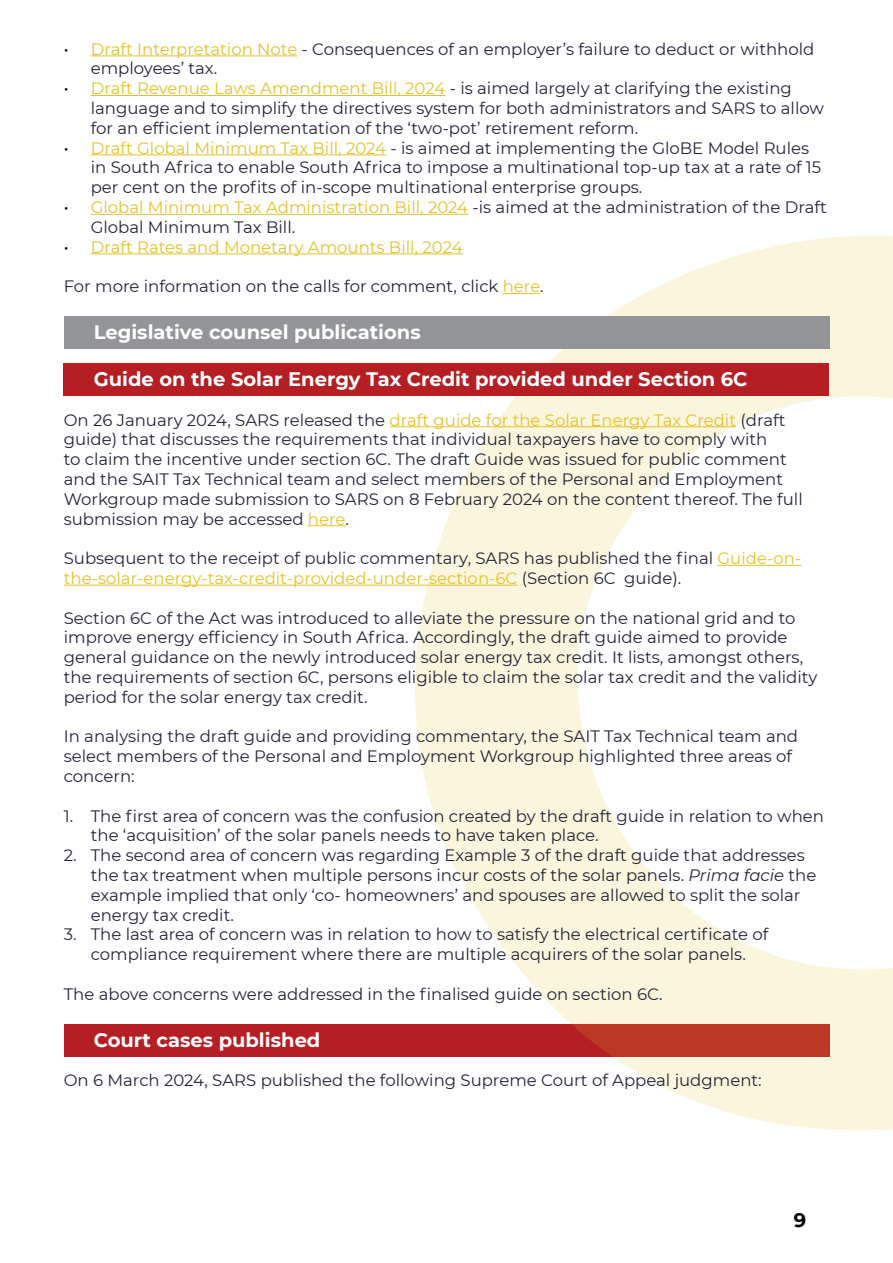
<style>
.page{position:relative;width:893px;height:1263px;background:#fff}
.page>*{position:absolute;margin:0;border:0;box-sizing:border-box;transform-origin:0 0}
.t1{font:700 19.5px "Montserrat";color:#fff}
.t2{font:700 19.5px "Montserrat";color:#000}
.t3{font:16.5px/19.8px "Montserrat";color:#232537}
.t4{font:16.5px "Montserrat";color:#e4c22b}
.s1{color:#000}
.s2{color:#e4c22b}
.s3{font-style:italic}
</style>
<div class="page">
<div style="left:64px;top:1024px;width:765px;height:32px;background:#b51f24"></div>
<svg style="left:401px;top:235px;width:492px;height:896px"></svg>
<div style="left:64px;top:364px;width:765px;height:32px;background:#b51f24"></div>
<div style="left:64px;top:316px;width:765px;height:32px;background:#939598"></div>
<hr style="left:91px;top:55px;width:206px;height:1px;background:#e4c22b">
<hr style="left:91px;top:95px;width:354px;height:1px;background:#e4c22b">
<hr style="left:91px;top:154px;width:295px;height:1px;background:#e4c22b">
<hr style="left:91px;top:214px;width:377px;height:1px;background:#e4c22b">
<hr style="left:91px;top:253px;width:372px;height:1px;background:#e4c22b">
<hr style="left:503px;top:293px;width:37px;height:1px;background:#e4c22b">
<hr style="left:390px;top:426px;width:346px;height:1px;background:#e4c22b">
<hr style="left:308px;top:525px;width:37px;height:1px;background:#e4c22b">
<hr style="left:717px;top:565px;width:84px;height:1px;background:#e4c22b">
<hr style="left:64px;top:585px;width:453px;height:1px;background:#e4c22b">
<p class="t3" style="left:91px;top:38px;width:725px;text-indent:-27px"><span class="s1">•</span> <span class="s2">Draft Interpretation Note</span> - Consequences of an employer’s failure to deduct or withhold employees’ tax.</p>
<p class="t3" style="left:91px;top:78px;width:735px;text-indent:-27px"><span class="s1">•</span> <span class="s2">Draft Revenue Laws Amendment Bill, 2024</span> - is aimed largely at clarifying the existing language and to simplify the directives system for both administrators and SARS to allow for an efficient implementation of the ‘two-pot’ retirement reform.</p>
<p class="t3" style="left:91px;top:137px;width:732px;text-indent:-27px"><span class="s1">•</span> <span class="s2">Draft Global Minimum Tax Bill, 2024</span> - is aimed at implementing the GloBE Model Rules in South Africa to enable South Africa to impose a multinational top-up tax at a rate of 15 per cent on the profits of in-scope multinational enterprise groups.</p>
<p class="t3" style="left:91px;top:197px;width:738px;text-indent:-27px"><span class="s1">•</span> <span class="s2">Global Minimum Tax Administration Bill, 2024</span> -is aimed at the administration of the Draft<br>Global Minimum Tax Bill.</p>
<p class="t4" style="left:64px;top:235px;width:400px"><span class="s1">•</span> Draft Rates and Monetary Amounts Bill, 2024</p>
<p class="t3" style="left:64px;top:276px;width:481px">For more information on the calls for comment, click <span class="s2">here</span>.</p>
<p class="t1" style="left:94px;top:318px;width:328px">Legislative counsel publications</p>
<p class="t1" style="left:94px;top:365px;width:655px">Guide on the Solar Energy Tax Credit provided under Section 6C</p>
<p class="t3" style="left:64px;top:409px;width:740px">On 26 January 2024, SARS released the <span class="s2">draft guide for the Solar Energy Tax Credit</span> (draft guide) that discusses the requirements that individual taxpayers have to comply with<br>to claim the incentive under section 6C. The draft Guide was issued for public comment and the SAIT Tax Technical team and select members of the Personal and Employment Workgroup made submission to SARS on 8 February 2024 on the content thereof. The full submission may be accessed <span class="s2">here</span>.</p>
<p class="t3" style="left:64px;top:548px;width:739px">Subsequent to the receipt of public commentary, SARS has published the final <span class="s2">Guide-on&shy;the-solar-energy-tax-credit-provided-under-section-6C</span> (Section 6C guide).</p>
<p class="t3" style="left:64px;top:607px;width:755px">Section 6C of the Act was introduced to alleviate the pressure on the national grid and to improve energy efficiency in South Africa. Accordingly, the draft guide aimed to provide general guidance on the newly introduced solar energy tax credit. It lists, amongst others, the requirements of section 6C, persons eligible to claim the solar tax credit and the validity period for the solar energy tax credit.</p>
<p class="t3" style="left:64px;top:726px;width:736px">In analysing the draft guide and providing commentary, the SAIT Tax Technical team and select members of the Personal and Employment Workgroup highlighted three areas of concern:</p>
<p class="t3" style="left:91px;top:805px;width:735px;text-indent:-27px">1. The first area of concern was the confusion created by the draft guide in relation to when the ‘acquisition’ of the solar panels needs to have taken place.</p>
<p class="t3" style="left:91px;top:845px;width:727px;text-indent:-27px">2. The second area of concern was regarding Example 3 of the draft guide that addresses the tax treatment when multiple persons incur costs of the solar panels. <span class="s3">Prima facie</span> the example implied that only ‘co- homeowners’ and spouses are allowed to split the solar energy tax credit.</p>
<p class="t3" style="left:64px;top:924px;width:706px;text-align:center">3. The last area of concern was in relation to how to satisfy the electrical certificate of compliance requirement where there are multiple acquirers of the solar panels.</p>
<p class="t3" style="left:64px;top:983px;width:600px">The above concerns were addressed in the finalised guide on section 6C.</p>
<p class="t1" style="left:94px;top:1025px;width:228px">Court cases published</p>
<p class="t3" style="left:64px;top:1070px;width:699px">On 6 March 2024, SARS published the following Supreme Court of Appeal judgment:</p>
<p class="t2" style="left:794px;top:1206px;width:14px">9</p>
</div>
